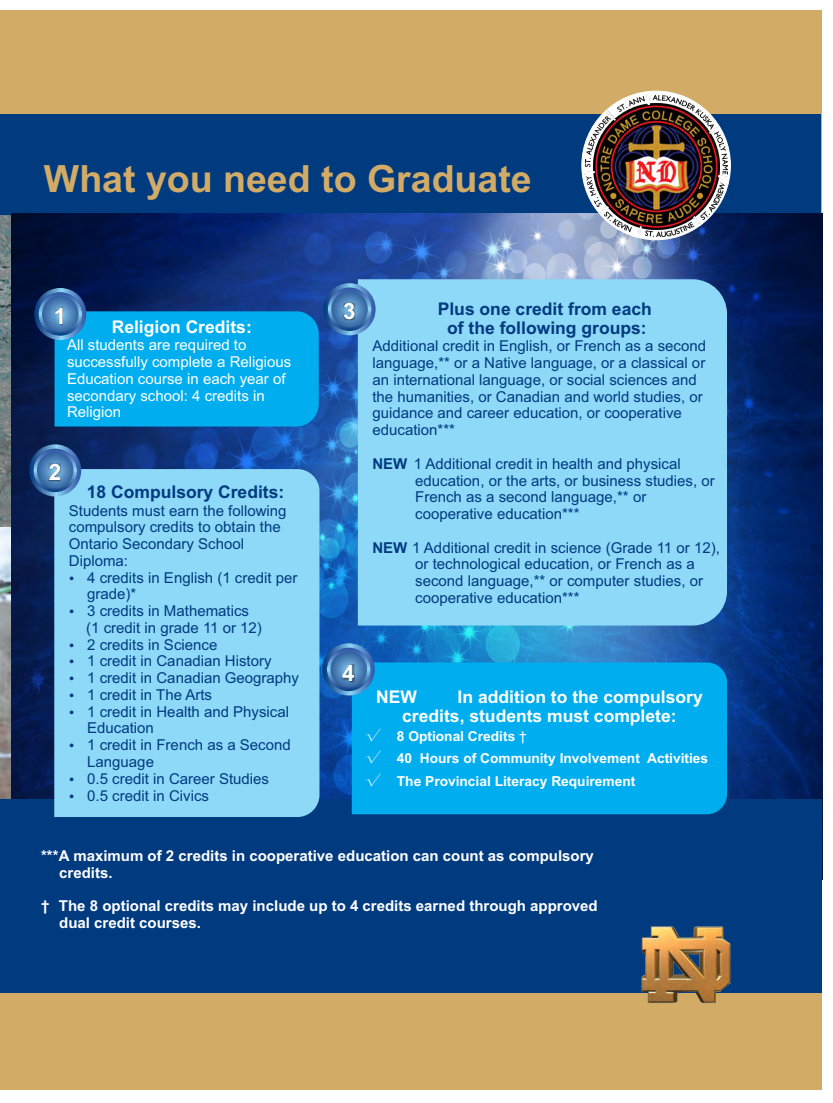
<style>
.page{position:relative;width:833px;height:1103px;background:#fff}
.page>*{position:absolute;margin:0;border:0;box-sizing:border-box;transform-origin:0 0}
.t1{font:700 37.5px "Arial";color:#d2ac67}
.t2{font:700 22.5px "Arial";color:#fff}
.t3{font:700 17.5px "Arial";color:#fff}
.t4{font:700 17.5px/19.5px "Arial";color:#003b80;text-align:center}
.t5{font:15px/16.8px "Arial";color:#003b80}
.t6{font:700 15px/16.8px "Arial";color:#fff}
.t7{font:15px/16.8px "Arial";color:#fff}
.t8{font:700 13.75px/22.5px "Arial";color:#fff}
.s1{font-weight:700}
.s2{font-family:"Adobe Fangsong Std";font-weight:400;font-size:15px}
.s3{font-weight:400}
</style>
<div class="page">
<div style="left:0;top:873px;width:821px;height:216px;background:#d2ac67"></div>
<div style="left:0;top:11px;width:821px;height:221px;background:#d2ac67"></div>
<img style="left:0;top:215px;width:11px;height:312px">
<img style="left:0;top:527px;width:11px;height:272px">
<div style="left:0;top:799px;width:11px;height:193px;background:#003b80"></div>
<div style="left:0;top:114px;width:821px;height:101px;background:#003b80"></div>
<img style="left:11px;top:214px;width:811px;height:665px">
<div style="left:11px;top:799px;width:810px;height:193px;background:#003b80"></div>
<div style="left:54px;top:469px;width:265px;height:348px;background:#8ed8f8"></div>
<div style="left:352px;top:662px;width:375px;height:152px;background:#00aeef"></div>
<div style="left:358px;top:279px;width:369px;height:346px;background:#8ed8f8"></div>
<svg style="left:29px;top:444px;width:52px;height:52px;background:#3e6da5"></svg>
<div style="left:48px;top:463px;width:13px;height:18px;background:#231f20;opacity:.49"></div>
<svg style="left:34px;top:283px;width:341px;height:143px;background:#1089ca"></svg>
<div style="left:343px;top:302px;width:12px;height:18px;background:#231f20;opacity:.49"></div>
<svg style="left:322px;top:643px;width:53px;height:52px;background:#3677b8"></svg>
<div style="left:341px;top:664px;width:14px;height:18px;background:#231f20;opacity:.49"></div>
<svg style="left:635px;top:237px;width:6px;height:3px"></svg>
<svg style="left:596px;top:206px;width:8px;height:11px"></svg>
<img style="left:585px;top:96px;width:142px;height:110px">
<img style="left:604px;top:180px;width:121px;height:57px">
<svg style="left:718px;top:176px;width:12px;height:9px"></svg>
<img style="left:641px;top:926px;width:89px;height:77px">
<svg style="left:70px;top:643px;width:4px;height:4px"></svg>
<svg style="left:70px;top:777px;width:4px;height:4px"></svg>
<svg style="left:70px;top:743px;width:4px;height:4px"></svg>
<svg style="left:70px;top:660px;width:4px;height:3px"></svg>
<svg style="left:70px;top:676px;width:4px;height:4px"></svg>
<svg style="left:70px;top:609px;width:4px;height:4px"></svg>
<svg style="left:70px;top:693px;width:4px;height:4px"></svg>
<svg style="left:70px;top:710px;width:4px;height:4px"></svg>
<svg style="left:70px;top:794px;width:4px;height:3px"></svg>
<svg style="left:70px;top:576px;width:4px;height:4px"></svg>
<h1 class="t1" style="left:44px;top:164px;width:489px">What you need to Graduate</h1>
<h2 class="t2" style="left:54px;top:307px;width:14px">1</h2>
<p class="t3" style="left:112px;top:320px;width:142px">Religion Credits:</p>
<p class="t7" style="left:67px;top:338px;width:226px">All students are required to successfully complete a Religious<br>Education course in each year of secondary school: 4 credits in<br>Religion</p>
<h2 class="t2" style="left:49px;top:464px;width:14px">2</h2>
<p class="t4" style="left:87px;top:484px;width:199px">18 Compulsory Credits:</p>
<p class="t5" style="left:69px;top:503px;width:219px">Students must earn the following compulsory credits to obtain the<br>Ontario Secondary School<br>Diploma:</p>
<p class="t5" style="left:87px;top:570px;width:212px">4 credits in English (1 credit per grade)*</p>
<p class="t5" style="left:87px;top:604px;width:163px">3 credits in Mathematics</p>
<p class="t5" style="left:86px;top:620px;width:177px">(1 credit in grade 11 or 12)</p>
<p class="t5" style="left:87px;top:637px;width:132px">2 credits in Science</p>
<p class="t5" style="left:87px;top:654px;width:213px">1 credit in Canadian History<br>1 credit in Canadian Geography</p>
<p class="t5" style="left:87px;top:687px;width:203px">1 credit in The Arts<br>1 credit in Health and Physical<br>Education</p>
<p class="t5" style="left:87px;top:738px;width:205px">1 credit in French as a Second<br>Language</p>
<p class="t5" style="left:87px;top:771px;width:183px">0.5 credit in Career Studies</p>
<p class="t5" style="left:87px;top:788px;width:123px">0.5 credit in Civics</p>
<h2 class="t2" style="left:343px;top:303px;width:14px">3</h2>
<p class="t4" style="left:438px;top:300px;width:215px">Plus one credit from each of the following groups:</p>
<p class="t5" style="left:372px;top:339px;width:335px">Additional credit in English, or French as a second language,** or a Native language, or a classical or an international language, or social sciences and the humanities, or Canadian and world studies, or guidance and career education, or cooperative education***</p>
<p class="t5" style="left:415px;top:456px;width:301px;text-indent:-43px"><span class="s1">NEW</span> 1 Additional credit in health and physical education, or the arts, or business studies, or French as a second language,** or cooperative education***</p>
<p class="t5" style="left:415px;top:540px;width:306px;text-indent:-43px"><span class="s1">NEW</span> 1 Additional credit in science (Grade 11 or 12), or technological education, or French as a second language,** or computer studies, or cooperative education***</p>
<h2 class="t2" style="left:342px;top:664px;width:14px">4</h2>
<p class="t3" style="left:376px;top:690px;width:42px">NEW</p>
<p class="t3" style="left:457px;top:690px;width:247px">In addition to the compulsory</p>
<p class="t3" style="left:402px;top:709px;width:276px">credits, students must complete:</p>
<p class="t8" style="left:365px;top:726px;width:163px"><span class="s2">√</span> 8 Optional Credits <span class="s3">†</span></p>
<p class="t8" style="left:365px;top:748px;width:344px"><span class="s2">√</span> 40 Hours of Community Involvement Activities <span class="s2">√</span> The Provincial Literacy Requirement</p>
<p class="t6" style="left:59px;top:848px;width:536px;text-indent:-18px">*** A maximum of 2 credits in cooperative education can count as compulsory credits.</p>
<p class="t6" style="left:59px;top:898px;width:540px;text-indent:-18px">† The 8 optional credits may include up to 4 credits earned through approved dual credit courses.</p>
</div>
